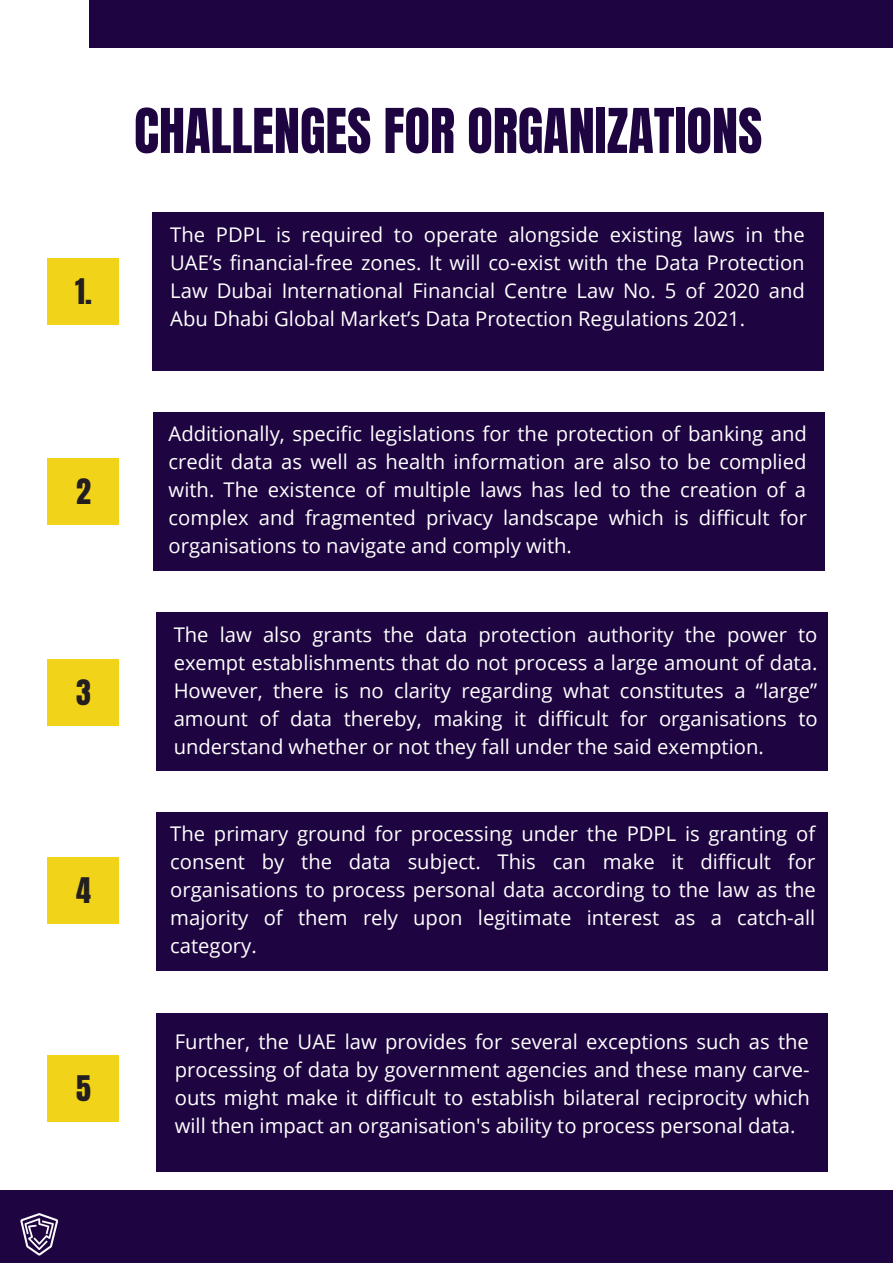
<style>
.page{position:relative;width:893px;height:1264px;background:#fff}
.page>*{position:absolute;margin:0;border:0;box-sizing:border-box;transform-origin:0 0}
.t1{font:52.5px "Anton";color:#1e0441}
.t2{font:30px "Anton";color:#231f20}
.t3{font:20.25px/28px "Open Sans";color:#fff;text-align:justify}
</style>
<div class="page">
<div style="left:0;top:1189px;width:892px;height:73px;background:#1e0441"></div>
<img style="left:21px;top:1213px;width:38px;height:42px">
<div style="left:152px;top:212px;width:671px;height:159px;background:#1e0441"></div>
<div style="left:154px;top:412px;width:671px;height:159px;background:#1e0441"></div>
<div style="left:157px;top:612px;width:671px;height:159px;background:#1e0441"></div>
<div style="left:157px;top:812px;width:671px;height:158px;background:#1e0441"></div>
<div style="left:157px;top:1013px;width:671px;height:159px;background:#1e0441"></div>
<div style="left:89px;top:0;width:803px;height:47px;background:#1e0441"></div>
<div style="left:48px;top:258px;width:71px;height:67px;background:#f1d31a"></div>
<div style="left:48px;top:458px;width:71px;height:67px;background:#f1d31a"></div>
<div style="left:48px;top:658px;width:71px;height:67px;background:#f1d31a"></div>
<div style="left:48px;top:856px;width:71px;height:67px;background:#f1d31a"></div>
<div style="left:48px;top:1054px;width:71px;height:67px;background:#f1d31a"></div>
<h2 class="t2" style="left:75px;top:270px;width:18px">1.</h2>
<h2 class="t2" style="left:76px;top:470px;width:16px">2</h2>
<h2 class="t2" style="left:76px;top:670px;width:16px">3</h2>
<h2 class="t2" style="left:76px;top:868px;width:16px">4</h2>
<h2 class="t2" style="left:76px;top:1066px;width:16px">5</h2>
<h1 class="t1" style="left:134px;top:93px;width:629px">CHALLENGES FOR ORGANIZATIONS</h1>
<p class="t3" style="left:170px;top:220px;width:636px">The PDPL is required to operate alongside existing laws in the UAE’s financial-free zones. It will co-exist with the Data Protection Law Dubai International Financial Centre Law No. 5 of 2020 and Abu Dhabi Global Market’s Data Protection Regulations 2021.</p>
<p class="t3" style="left:169px;top:419px;width:639px">Additionally, specific legislations for the protection of banking and credit data as well as health information are also to be complied with. The existence of multiple laws has led to the creation of a complex and fragmented privacy landscape which is difficult for organisations to navigate and comply with.</p>
<p class="t3" style="left:174px;top:620px;width:645px">The law also grants the data protection authority the power to exempt establishments that do not process a large amount of data.<br>However, there is no clarity regarding what constitutes a “large” amount of data thereby, making it difficult for organisations to understand whether or not they fall under the said exemption.</p>
<p class="t3" style="left:170px;top:818px;width:647px">The primary ground for processing under the PDPL is granting of consent by the data subject. This can make it difficult for organisations to process personal data according to the law as the majority of them rely upon legitimate interest as a catch-all category.</p>
<p class="t3" style="left:175px;top:1026px;width:636px">Further, the UAE law provides for several exceptions such as the processing of data by government agencies and these many carve&shy;outs might make it difficult to establish bilateral reciprocity which will then impact an organisation's ability to process personal data.</p>
</div>
